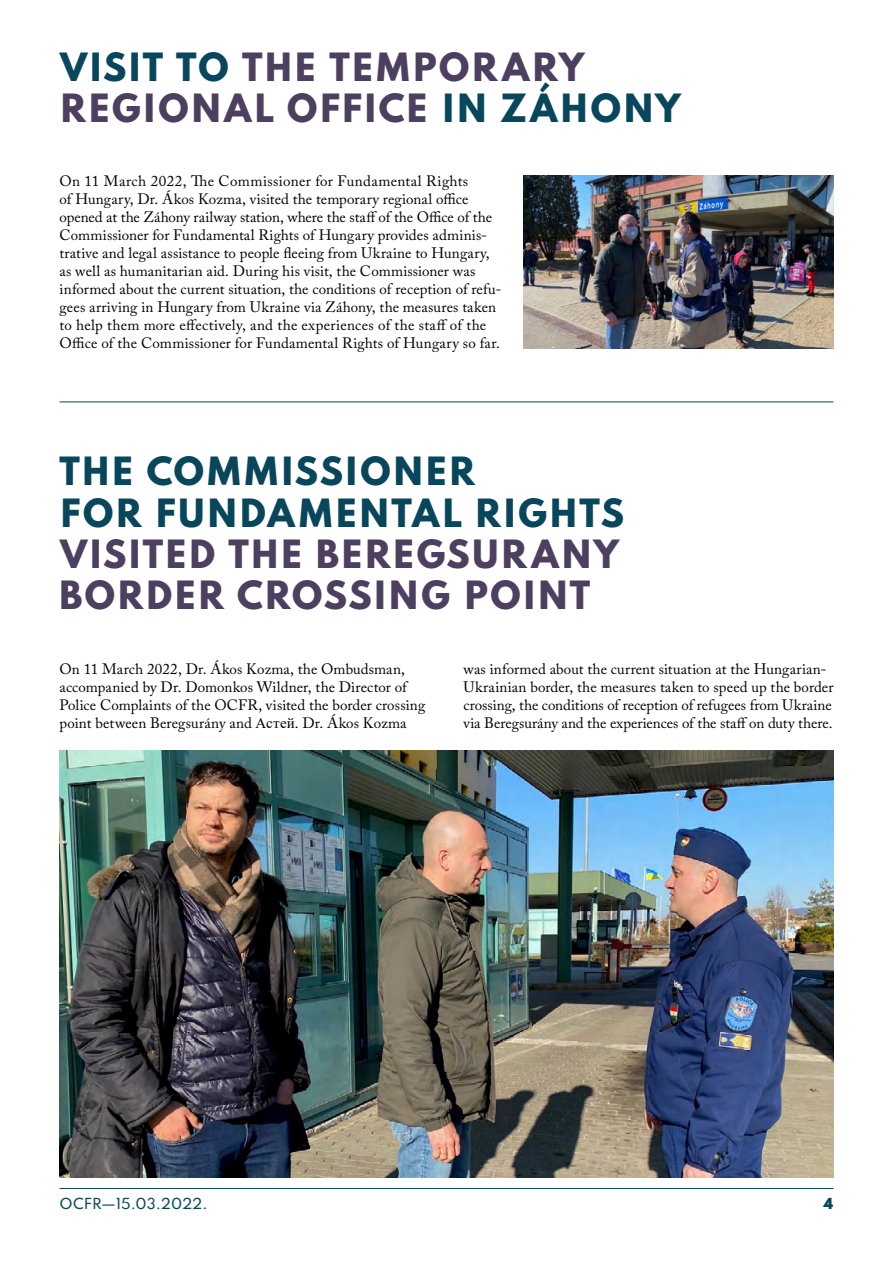
<style>
.page{position:relative;width:893px;height:1263px;background:#fff}
.page>*{position:absolute;margin:0;border:0;box-sizing:border-box;transform-origin:0 0}
.t1{font:800 34.5px/41.4px "Spartan";letter-spacing:.03em;color:#4c3f5f}
.t2{font:800 34.5px/41.4px "Spartan";letter-spacing:.03em;color:#08465c}
.t3{font:15px/18px "Adobe Caslon Pro";letter-spacing:.005em;color:#000}
.t4{font:500 13.5px "Spartan";letter-spacing:.01em;color:#08465c}
.t5{font:900 13.5px "Spartan";color:#08465c}
.s1{color:#08465c}
.s2{font-family:"Times New Roman"}
</style>
<div class="page">
<img style="left:523px;top:175px;width:310px;height:173px">
<hr style="left:60px;top:401px;width:773px;height:1px;background:#08465c">
<img style="left:60px;top:750px;width:773px;height:428px">
<hr style="left:60px;top:1188px;width:773px;height:1px;background:#08465c">
<h1 class="t1" style="left:60px;top:45px;width:623px"><span class="s1">VISIT TO</span> THE TEMPORARY<br>REGIONAL OFFICE <span class="s1">IN ZÁHONY</span></h1>
<p class="t3" style="left:60px;top:172px;width:443px">On 11 March 2022, The Commissioner for Fundamental Rights<br>of Hungary, Dr. Ákos Kozma, visited the temporary regional office opened at the Záhony railway station, where the staff of the Office of the Commissioner for Fundamental Rights of Hungary provides adminis&shy;trative and legal assistance to people fleeing from Ukraine to Hungary, as well as humanitarian aid. During his visit, the Commissioner was informed about the current situation, the conditions of reception of refu&shy;gees arriving in Hungary from Ukraine via Záhony, the measures taken to help them more effectively, and the experiences of the staff of the Office of the Commissioner for Fundamental Rights of Hungary so far.</p>
<h1 class="t2" style="left:60px;top:450px;width:567px">THE COMMISSIONER<br>FOR FUNDAMENTAL RIGHTS</h1>
<h1 class="t1" style="left:60px;top:532px;width:561px">VISITED THE BEREGSURANY<br>BORDER CROSSING POINT</h1>
<p class="t3" style="left:60px;top:659px;width:367px">On 11 March 2022, Dr. Ákos Kozma, the Ombudsman, accompanied by Dr. Domonkos Wildner, the Director of Police Complaints of the OCFR, visited the border crossing point between Beregsurány and <span class="s2">Астей</span>. Dr. Ákos Kozma</p>
<p class="t3" style="left:463px;top:659px;width:371px">was informed about the current situation at the Hungarian-Ukrainian border, the measures taken to speed up the border crossing, the conditions of reception of refugees from Ukraine via Beregsurány and the experiences of the staff on duty there.</p>
<p class="t4" style="left:60px;top:1193px;width:150px">OCFR—15.03.2022.</p>
<p class="t5" style="left:824px;top:1193px;width:11px">4</p>
</div>
